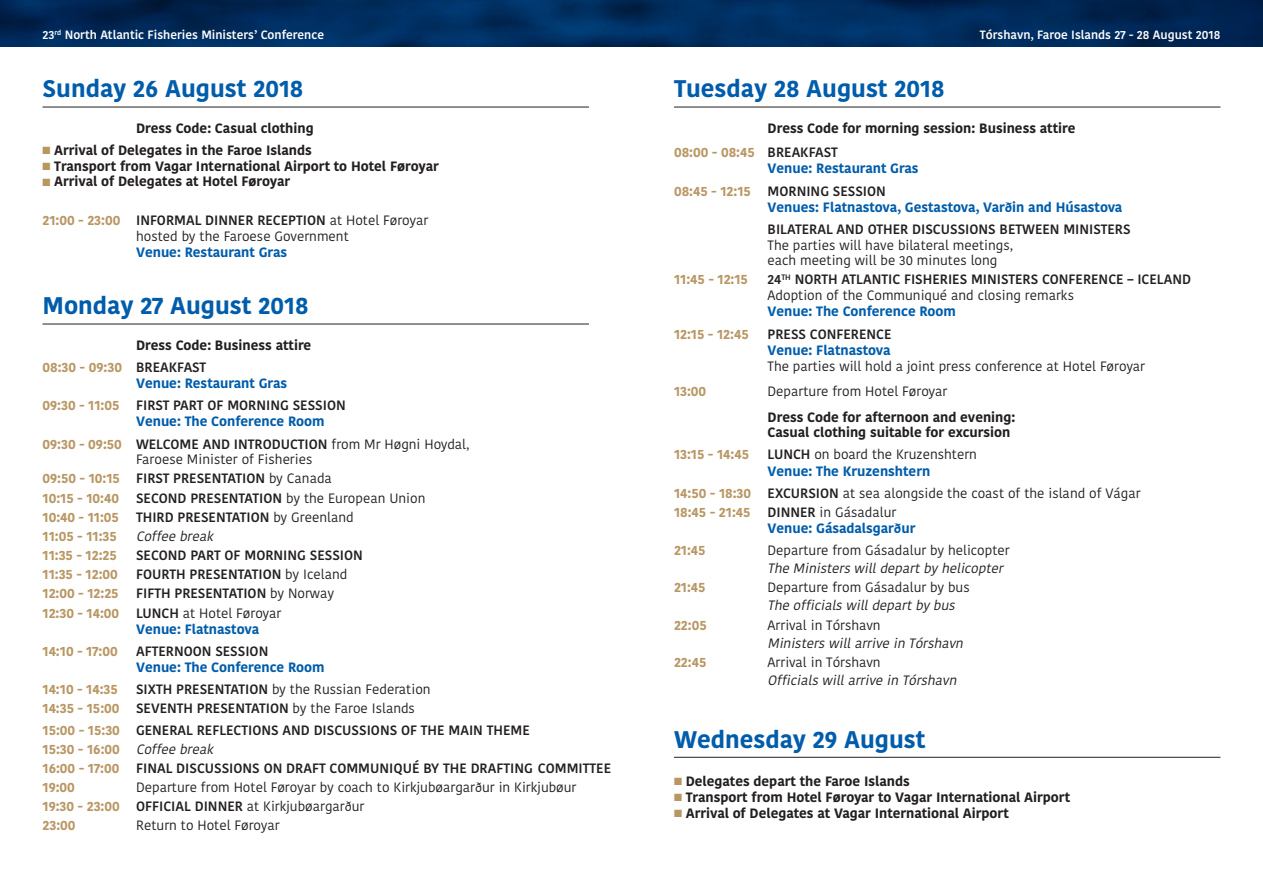
<style>
.page{position:relative;width:1263px;height:893px;background:#fff}
.page>*{position:absolute;margin:0;border:0;box-sizing:border-box;transform-origin:0 0}
.skrá_dagur{font:700 24px "Kohinoor Bangla";color:#015dab}
.skrá_tekstur{font:13.5px/15.8px "Kohinoor Bangla";color:#231f20}
.skrá_tekstur-2{font:600 13.5px/15.8px "Kohinoor Bangla";color:#231f20}
.skrá_tekstur-3{font:700 13.5px "Kohinoor Bangla";color:#231f20}
.Venue{font:700 13.5px "Kohinoor Bangla";color:#015dab}
.skrá_tekstur-4{font:700 13.5px "Kohinoor Bangla";color:#b99764}
.Venue-2{font:700 13.5px/15.8px "Kohinoor Bangla";color:#231f20}
.skrá_tekstur-5{font:italic 13.5px/18px "Kohinoor Bangla";color:#231f20}
.t1{font:600 12px "Kohinoor Bangla";color:#fff}
.s1{color:#b99764}
.s2{font-weight:700;color:#b99764}
.s3{font-weight:600}
.s4{font-weight:600;color:#231f20}
.s5{font-weight:400}
.s6{font-weight:400;font-style:italic;color:#231f20}
.s7{font-style:italic}
.s8{font-style:normal}
</style>
<div class="page">
<hr style="left:43px;top:107px;width:546px;height:1px;background:#231f20">
<hr style="left:43px;top:324px;width:546px;height:1px;background:#231f20">
<hr style="left:674px;top:107px;width:546px;height:1px;background:#231f20">
<hr style="left:674px;top:757px;width:546px;height:1px;background:#231f20">
<svg style="left:0;top:0;width:1263px;height:47px;fill:#002d5f"></svg>
<p class="t1" style="left:43px;top:24px;width:283px">23<sup>rd</sup> North Atlantic Fisheries Ministers’ Conference</p>
<p class="t1" style="left:980px;top:24px;width:242px">Tórshavn, Faroe Islands 27 - 28 August 2018</p>
<p class="skrá_dagur" style="left:43px;top:68px;width:262px">Sunday 26 August 2018</p>
<p class="Venue-2" style="left:136px;top:120px;width:179px">Dress Code: Casual clothing</p>
<p class="skrá_tekstur-3" style="left:43px;top:138px;width:271px"><span class="s1">■</span> Arrival of Delegates in the Faroe Islands</p>
<p class="skrá_tekstur-3" style="left:43px;top:154px;width:398px"><span class="s1">■</span> Transport from Vagar International Airport to Hotel Føroyar</p>
<p class="skrá_tekstur-3" style="left:43px;top:170px;width:249px"><span class="s1">■</span> Arrival of Delegates at Hotel Føroyar</p>
<p class="skrá_tekstur" style="left:136px;top:212px;width:294px;text-indent:-94px"><span class="s2">21:00 - 23:00</span> <span class="s3">INFORMAL DINNER RECEPTION</span> at Hotel Føroyar hosted by the Faroese Government</p>
<p class="Venue" style="left:136px;top:240px;width:153px">Venue: Restaurant Gras</p>
<p class="skrá_dagur" style="left:43px;top:285px;width:267px">Monday 27 August 2018</p>
<p class="Venue-2" style="left:136px;top:336px;width:177px">Dress Code: Business attire</p>
<p class="skrá_tekstur-4" style="left:43px;top:355px;width:165px">08:30 - 09:30 <span class="s4">BREAKFAST</span></p>
<p class="Venue" style="left:136px;top:371px;width:153px">Venue: Restaurant Gras</p>
<p class="skrá_tekstur-2" style="left:43px;top:397px;width:305px"><span class="s2">09:30 - 11:05</span> FIRST PART OF MORNING SESSION</p>
<p class="Venue" style="left:136px;top:410px;width:190px">Venue: The Conference Room</p>
<p class="skrá_tekstur" style="left:136px;top:436px;width:335px;text-indent:-94px"><span class="s2">09:30 - 09:50</span> <span class="s3">WELCOME AND INTRODUCTION</span> from Mr Høgni Hoydal,<br>Faroese Minister of Fisheries</p>
<p class="skrá_tekstur-2" style="left:43px;top:470px;width:291px"><span class="s2">09:50 - 10:15</span> FIRST PRESENTATION <span class="s5">by Canada</span></p>
<p class="skrá_tekstur-4" style="left:43px;top:486px;width:78px">10:15 - 10:40</p>
<p class="skrá_tekstur-2" style="left:136px;top:489px;width:291px">SECOND PRESENTATION <span class="s5">by the European Union</span></p>
<p class="skrá_tekstur-4" style="left:43px;top:505px;width:78px">10:40 - 11:05</p>
<p class="skrá_tekstur-2" style="left:136px;top:509px;width:219px">THIRD PRESENTATION <span class="s5">by Greenland</span></p>
<p class="skrá_tekstur-4" style="left:43px;top:524px;width:76px">11:05 - 11:35</p>
<p class="skrá_tekstur-5" style="left:136px;top:527px;width:82px">Coffee break</p>
<p class="skrá_tekstur-4" style="left:43px;top:543px;width:76px">11:35 - 12:25</p>
<p class="skrá_tekstur-2" style="left:136px;top:547px;width:228px">SECOND PART OF MORNING SESSION</p>
<p class="skrá_tekstur-4" style="left:43px;top:563px;width:77px">11:35 - 12:00</p>
<p class="skrá_tekstur-2" style="left:136px;top:566px;width:213px">FOURTH PRESENTATION <span class="s5">by Iceland</span></p>
<p class="skrá_tekstur-4" style="left:43px;top:582px;width:78px">12:00 - 12:25</p>
<p class="skrá_tekstur-2" style="left:136px;top:585px;width:200px">FIFTH PRESENTATION <span class="s5">by Norway</span></p>
<p class="skrá_tekstur" style="left:43px;top:605px;width:240px"><span class="s2">12:30 - 14:00</span> <span class="s3">LUNCH</span> at Hotel Føroyar</p>
<p class="Venue" style="left:136px;top:617px;width:124px">Venue: Flatnastova</p>
<p class="skrá_tekstur-4" style="left:43px;top:639px;width:77px">14:10 - 17:00</p>
<p class="skrá_tekstur-2" style="left:136px;top:643px;width:134px">AFTERNOON SESSION</p>
<p class="Venue" style="left:136px;top:655px;width:190px">Venue: The Conference Room</p>
<p class="skrá_tekstur-4" style="left:43px;top:677px;width:77px">14:10 - 14:35</p>
<p class="skrá_tekstur" style="left:136px;top:681px;width:296px"><span class="s3">SIXTH PRESENTATION</span> by the Russian Federation</p>
<p class="skrá_tekstur-2" style="left:43px;top:700px;width:374px"><span class="s2">14:35 - 15:00</span> SEVENTH PRESENTATION <span class="s5">by the Faroe Islands</span></p>
<p class="skrá_tekstur-2" style="left:43px;top:722px;width:489px"><span class="s2">15:00 - 15:30</span> GENERAL REFLECTIONS AND DISCUSSIONS OF THE MAIN THEME</p>
<p class="skrá_tekstur-4" style="left:43px;top:737px;width:176px">15:30 - 16:00 <span class="s6">Coffee break</span></p>
<p class="skrá_tekstur-2" style="left:43px;top:760px;width:570px"><span class="s2">16:00 - 17:00</span> FINAL DISCUSSIONS ON DRAFT COMMUNIQUÉ BY THE DRAFTING COMMITTEE</p>
<p class="skrá_tekstur-4" style="left:43px;top:775px;width:34px">19:00</p>
<p class="skrá_tekstur" style="left:136px;top:779px;width:442px">Departure from Hotel Føroyar by coach to Kirkjubøargarður in Kirkjubøur</p>
<p class="skrá_tekstur" style="left:43px;top:798px;width:323px"><span class="s2">19:30 - 23:00</span> <span class="s3">OFFICIAL DINNER</span> at Kirkjubøargarður</p>
<p class="skrá_tekstur-4" style="left:43px;top:814px;width:35px">23:00</p>
<p class="skrá_tekstur" style="left:136px;top:818px;width:145px">Return to Hotel Føroyar</p>
<p class="skrá_dagur" style="left:674px;top:68px;width:272px">Tuesday 28 August 2018</p>
<p class="Venue-2" style="left:767px;top:120px;width:309px">Dress Code for morning session: Business attire</p>
<p class="skrá_tekstur-4" style="left:674px;top:141px;width:165px">08:00 - 08:45 <span class="s4">BREAKFAST</span></p>
<p class="Venue" style="left:767px;top:157px;width:153px">Venue: Restaurant Gras</p>
<p class="skrá_tekstur-2" style="left:674px;top:182px;width:213px"><span class="s2">08:45 - 12:15</span> MORNING SESSION</p>
<p class="Venue" style="left:767px;top:195px;width:356px">Venues: Flatnastova, Gestastova, Varðin and Húsastova</p>
<p class="skrá_tekstur" style="left:767px;top:221px;width:364px"><span class="s3">BILATERAL AND OTHER DISCUSSIONS BETWEEN MINISTERS<br></span>The parties will have bilateral meetings,<br>each meeting will be 30 minutes long</p>
<p class="skrá_tekstur-4" style="left:674px;top:268px;width:76px">11:45 - 12:15</p>
<p class="skrá_tekstur-2" style="left:767px;top:271px;width:425px">24<sup>TH</sup> NORTH ATLANTIC FISHERIES MINISTERS CONFERENCE – ICELAND<br><span class="s5">Adoption of the Communiqué and closing remarks</span></p>
<p class="Venue" style="left:767px;top:300px;width:190px">Venue: The Conference Room</p>
<p class="skrá_tekstur-4" style="left:674px;top:322px;width:76px">12:15 - 12:45</p>
<p class="skrá_tekstur-2" style="left:767px;top:325px;width:125px">PRESS CONFERENCE</p>
<p class="Venue" style="left:767px;top:338px;width:124px">Venue: Flatnastova</p>
<p class="skrá_tekstur" style="left:767px;top:358px;width:379px">The parties will hold a joint press conference at Hotel Føroyar</p>
<p class="skrá_tekstur-4" style="left:674px;top:379px;width:34px">13:00</p>
<p class="skrá_tekstur" style="left:767px;top:383px;width:181px">Departure from Hotel Føroyar</p>
<p class="Venue-2" style="left:767px;top:408px;width:249px">Dress Code for afternoon and evening:<br>Casual clothing suitable for excursion</p>
<p class="skrá_tekstur-4" style="left:674px;top:443px;width:77px">13:15 - 14:45</p>
<p class="skrá_tekstur" style="left:767px;top:447px;width:211px"><span class="s3">LUNCH</span> on board the Kruzenshtern</p>
<p class="Venue" style="left:767px;top:459px;width:164px">Venue: The Kruzenshtern</p>
<p class="skrá_tekstur" style="left:674px;top:485px;width:468px"><span class="s2">14:50 - 18:30</span> <span class="s3">EXCURSION</span> at sea alongside the coast of the island of Vágar</p>
<p class="skrá_tekstur-4" style="left:674px;top:500px;width:78px">18:45 - 21:45</p>
<p class="skrá_tekstur" style="left:767px;top:504px;width:130px"><span class="s3">DINNER</span> in Gásadalur</p>
<p class="Venue" style="left:767px;top:516px;width:149px">Venue: Gásadalsgarður</p>
<p class="skrá_tekstur-4" style="left:674px;top:539px;width:33px">21:45</p>
<p class="skrá_tekstur" style="left:767px;top:541px;width:244px;line-height:18px">Departure from Gásadalur by helicopter<br><span class="s7">The Ministerswilldepartby helicopter</span></p>
<p class="skrá_tekstur-4" style="left:674px;top:576px;width:33px">21:45</p>
<p class="skrá_tekstur" style="left:767px;top:578px;width:204px;line-height:18px">Departure from Gásadalur by bus<br><span class="s7">The officialswilldepartby bus</span></p>
<p class="skrá_tekstur-4" style="left:674px;top:613px;width:34px">22:05</p>
<p class="skrá_tekstur-5" style="left:767px;top:615px;width:201px"><span class="s8">Arrival in Tórshavn<br></span>Ministerswillarrive in Tórshavn</p>
<p class="skrá_tekstur-4" style="left:674px;top:650px;width:34px">22:45</p>
<p class="skrá_tekstur-5" style="left:767px;top:653px;width:194px"><span class="s8">Arrival in Tórshavn<br></span>Officialswillarrive in Tórshavn</p>
<p class="skrá_dagur" style="left:674px;top:718px;width:253px">Wednesday 29 August</p>
<p class="skrá_tekstur-3" style="left:674px;top:769px;width:237px"><span class="s1">■</span> Delegates depart the Faroe Islands</p>
<p class="skrá_tekstur-3" style="left:674px;top:785px;width:398px"><span class="s1">■</span> Transport from Hotel Føroyar to Vagar International Airport</p>
<p class="skrá_tekstur-3" style="left:674px;top:801px;width:336px"><span class="s1">■</span> Arrival of Delegates at Vagar International Airport</p>
</div>
